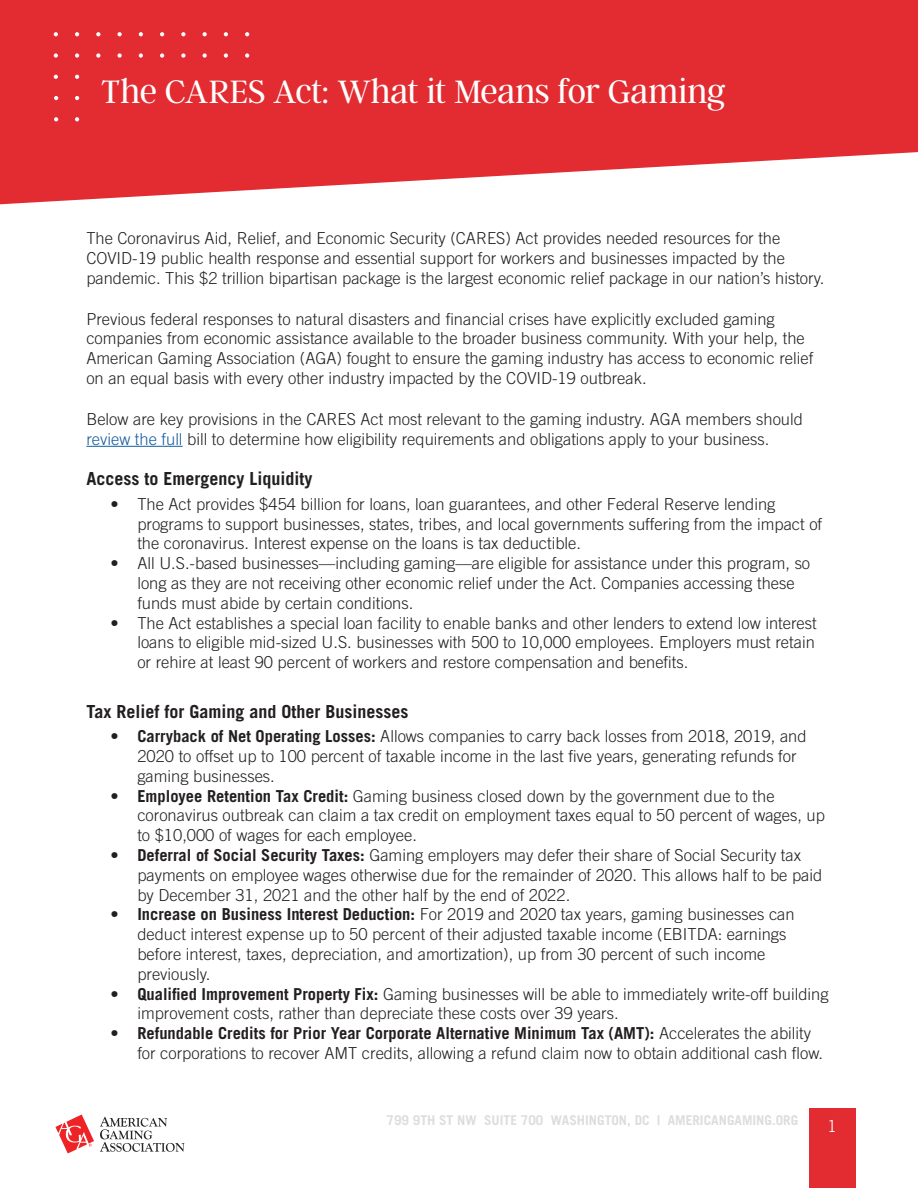
<style>
.page{position:relative;width:918px;height:1188px;background:#fff}
.page>*{position:absolute;margin:0;border:0;box-sizing:border-box;transform-origin:0 0}
.t1{font:300 36px "Argent CF";letter-spacing:-.005em;color:#fff}
.t2{font:700 18px "Trade Gothic LT Com";color:#231f20}
.t3{font:300 16.5px/19.8px "Trade Gothic LT Com";color:#231f20}
.t4{font:300 16.5px "Trade Gothic LT Com";color:#fff}
.t5{font:700 13.5px "Trade Gothic LT Std";color:#dddddb}
.s1{color:#175d9e}
.s2{font-weight:700}
</style>
<div class="page">
<div style="left:809px;top:1109px;width:47px;height:79px;background:#e32c31"></div>
<svg style="left:100px;top:1117px;width:85px;height:35px"></svg>
<svg style="left:55px;top:1115px;width:39px;height:39px"></svg>
<svg style="left:0;top:0;width:918px;height:204px;background:#e6464b"></svg>
<svg style="left:54px;top:32px;width:4px;height:4px"></svg>
<svg style="left:75px;top:32px;width:4px;height:4px"></svg>
<svg style="left:96px;top:32px;width:4px;height:4px"></svg>
<svg style="left:117px;top:32px;width:5px;height:4px"></svg>
<svg style="left:139px;top:32px;width:4px;height:4px"></svg>
<svg style="left:160px;top:32px;width:4px;height:4px"></svg>
<svg style="left:181px;top:32px;width:5px;height:4px"></svg>
<svg style="left:203px;top:32px;width:4px;height:4px"></svg>
<svg style="left:224px;top:32px;width:4px;height:4px"></svg>
<svg style="left:245px;top:32px;width:4px;height:4px"></svg>
<svg style="left:54px;top:53px;width:4px;height:5px"></svg>
<svg style="left:75px;top:53px;width:4px;height:5px"></svg>
<svg style="left:96px;top:53px;width:4px;height:5px"></svg>
<svg style="left:117px;top:53px;width:5px;height:5px"></svg>
<svg style="left:139px;top:53px;width:4px;height:5px"></svg>
<svg style="left:160px;top:53px;width:4px;height:5px"></svg>
<svg style="left:181px;top:53px;width:5px;height:5px"></svg>
<svg style="left:203px;top:53px;width:4px;height:5px"></svg>
<svg style="left:224px;top:53px;width:4px;height:5px"></svg>
<svg style="left:245px;top:53px;width:4px;height:5px"></svg>
<svg style="left:54px;top:75px;width:4px;height:4px"></svg>
<svg style="left:75px;top:75px;width:4px;height:4px"></svg>
<svg style="left:75px;top:96px;width:4px;height:4px"></svg>
<svg style="left:54px;top:96px;width:4px;height:4px"></svg>
<svg style="left:75px;top:117px;width:4px;height:4px"></svg>
<svg style="left:54px;top:117px;width:4px;height:4px"></svg>
<hr style="left:86px;top:446px;width:97px;height:1px;background:#175d9e">
<h1 class="t1" style="left:101px;top:73px;width:626px">The CARES Act: What it Means for Gaming</h1>
<p class="t3" style="left:86px;top:228px;width:739px">The Coronavirus Aid, Relief, and Economic Security (CARES) Act provides needed resources for the<br>COVID-19 public health response and essential support for workers and businesses impacted by the pandemic. This $2 trillion bipartisan package is the largest economic relief package in our nation’s history.</p>
<p class="t3" style="left:86px;top:309px;width:728px">Previous federal responses to natural disasters and financial crises have explicitly excluded gaming companies from economic assistance available to the broader business community. With your help, the American Gaming Association (AGA) fought to ensure the gaming industry has access to economic relief on an equal basis with every other industry impacted by the COVID-19 outbreak.</p>
<p class="t3" style="left:86px;top:409px;width:718px">Below are key provisions in the CARES Act most relevant to the gaming industry. AGA members should <span class="s1">review the full</span> bill to determine how eligibility requirements and obligations apply to your business.</p>
<p class="t2" style="left:86px;top:468px;width:227px">Access to Emergency Liquidity</p>
<p class="t3" style="left:137px;top:494px;width:686px;text-indent:-27px">• The Act provides $454 billion for loans, loan guarantees, and other Federal Reserve lending programs to support businesses, states, tribes, and local governments suffering from the impact of the coronavirus. Interest expense on the loans is tax deductible.</p>
<p class="t3" style="left:137px;top:553px;width:674px;text-indent:-27px">• All U.S.-based businesses—including gaming—are eligible for assistance under this program, so long as they are not receiving other economic relief under the Act. Companies accessing these funds must abide by certain conditions.</p>
<p class="t3" style="left:137px;top:613px;width:681px;text-align:justify;text-indent:-27px">• The Act establishes a special loan facility to enable banks and other lenders to extend low interest loans to eligible mid-sized U.S. businesses with 500 to 10,000 employees. Employers must retain or rehire at least 90 percent of workers and restore compensation and benefits.</p>
<p class="t2" style="left:86px;top:700px;width:324px">Tax Relief for Gaming and Other Businesses</p>
<p class="t3" style="left:137px;top:726px;width:671px;text-indent:-27px"><span class="s2">• Carryback of Net Operating Losses:</span> Allows companies to carry back losses from 2018, 2019, and<br>2020 to offset up to 100 percent of taxable income in the last five years, generating refunds for gaming businesses.</p>
<p class="t3" style="left:137px;top:786px;width:689px;text-indent:-27px"><span class="s2">• Employee Retention Tax Credit:</span> Gaming business closed down by the government due to the coronavirus outbreak can claim a tax credit on employment taxes equal to 50 percent of wages, up to $10,000 of wages for each employee.</p>
<p class="t3" style="left:137px;top:845px;width:686px;text-indent:-27px"><span class="s2">• Deferral of Social Security Taxes:</span> Gaming employers may defer their share of Social Security tax payments on employee wages otherwise due for the remainder of 2020. This allows half to be paid by December 31, 2021 and the other half by the end of 2022.</p>
<p class="t3" style="left:137px;top:904px;width:659px;text-indent:-27px"><span class="s2">• Increase on Business Interest Deduction:</span> For 2019 and 2020 tax years, gaming businesses can deduct interest expense up to 50 percent of their adjusted taxable income (EBITDA: earnings before interest, taxes, depreciation, and amortization), up from 30 percent of such income previously.</p>
<p class="t3" style="left:137px;top:984px;width:693px;text-indent:-27px"><span class="s2">• Qualified Improvement Property Fix:</span> Gaming businesses will be able to immediately write-off building improvement costs, rather than depreciate these costs over 39 years.</p>
<p class="t3" style="left:137px;top:1023px;width:687px;text-indent:-27px"><span class="s2">• Refundable Credits for Prior Year Corporate Alternative Minimum Tax (AMT):</span> Accelerates the ability for corporations to recover AMT credits, allowing a refund claim now to obtain additional cash flow.</p>
<p class="t5" style="left:387px;top:1112px;width:413px">799 9TH ST NW SUITE 700 WASHINGTON, DC | AMERICANGAMING.ORG</p>
<p class="t4" style="left:828px;top:1117px;width:11px">1</p>
</div>
